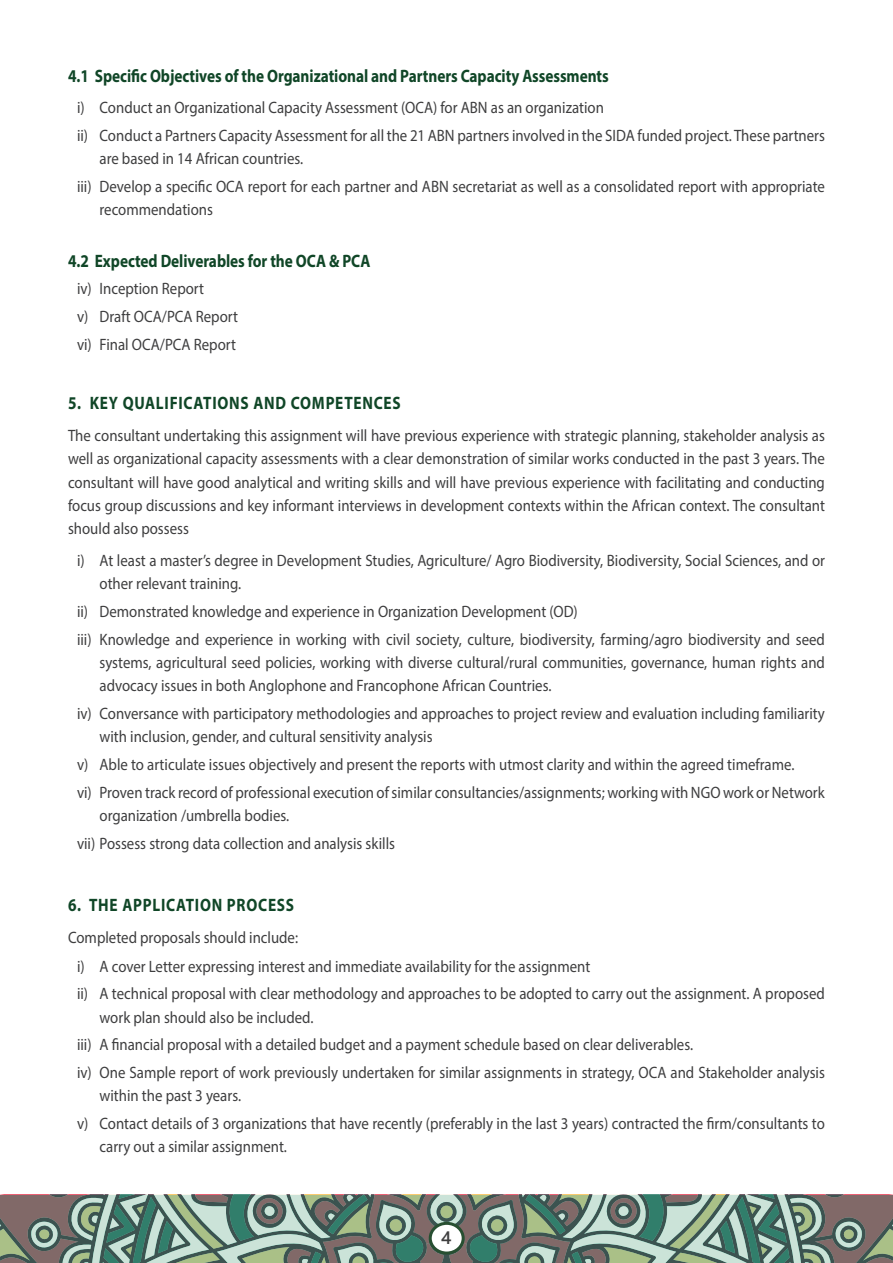
<style>
.page{position:relative;width:893px;height:1263px;background:#fff}
.page>*{position:absolute;margin:0;border:0;box-sizing:border-box;transform-origin:0 0}
.Heading_1{font:700 18px "Myriad Pro";letter-spacing:-.005em;color:#104627;scale:.85 1}
.Heading_1-2{font:700 18px "Myriad Pro";letter-spacing:.05em;color:#104627;scale:.85 1}
.t1{font:600 18px "Segoe UI";color:#3e3e3f}
.List_Paragraph{font:16.5px/23.4px "Myriad Pro";color:#3e3e3f;scale:.9 1}
.Body_Text{font:16.5px/23.2px "Myriad Pro";color:#3e3e3f;text-align:justify;scale:.9 1}
</style>
<div class="page">
<svg style="left:0;top:1195px;width:893px;height:68px;background:#7a8e82"></svg>
<div style="left:430px;top:1223px;width:33px;height:30px;background:#fff;border-radius:50%"></div>
<div style="left:429px;top:1222px;width:36px;height:32px;border:3px solid #274f31;border-radius:50%"></div>
<p class="Heading_1" style="left:68px;top:64px;width:638px">4.1 Specific Objectives of the Organizational and Partners Capacity Assessments</p>
<p class="List_Paragraph" style="left:77px;top:96px;width:587px">i) Conduct an Organizational Capacity Assessment (OCA) for ABN as an organization</p>
<p class="List_Paragraph" style="left:100px;top:124px;width:808px;text-indent:-22px">ii) Conduct a Partners Capacity Assessment for all the 21 ABN partners involved in the SIDA funded project. These partners are based in 14 African countries.</p>
<p class="List_Paragraph" style="left:100px;top:175px;width:808px;text-indent:-22px">iii) Develop a specific OCA report for each partner and ABN secretariat as well as a consolidated report with appropriate recommendations</p>
<p class="Heading_1" style="left:68px;top:249px;width:357px">4.2 Expected Deliverables for the OCA &amp; PCA</p>
<p class="List_Paragraph" style="left:77px;top:277px;width:143px">iv) Inception Report</p>
<p class="List_Paragraph" style="left:77px;top:305px;width:180px">v) Draft OCA/PCA Report</p>
<p class="List_Paragraph" style="left:77px;top:332px;width:178px">vi) Final OCA/PCA Report</p>
<p class="Heading_1-2" style="left:68px;top:391px;width:393px">5. KEY QUALIFICATIONS AND COMPETENCES</p>
<p class="Body_Text" style="left:68px;top:424px;width:843px">The consultant undertaking this assignment will have previous experience with strategic planning, stakeholder analysis as well as organizational capacity assessments with a clear demonstration of similar works conducted in the past 3 years. The consultant will have good analytical and writing skills and will have previous experience with facilitating and conducting focus group discussions and key informant interviews in development contexts within the African context. The consultant should also possess</p>
<p class="List_Paragraph" style="left:100px;top:548px;width:808px;text-indent:-22px">i) At least a master’s degree in Development Studies, Agriculture/ Agro Biodiversity, Biodiversity, Social Sciences, and or other relevant training.</p>
<p class="List_Paragraph" style="left:77px;top:599px;width:558px">ii) Demonstrated knowledge and experience in Organization Development (OD)</p>
<p class="List_Paragraph" style="left:100px;top:627px;width:808px;text-align:justify;text-indent:-22px">iii) Knowledge and experience in working with civil society, culture, biodiversity, farming/agro biodiversity and seed systems, agricultural seed policies, working with diverse cultural/rural communities, governance, human rights and advocacy issues in both Anglophone and Francophone African Countries.</p>
<p class="List_Paragraph" style="left:100px;top:701px;width:807px;text-indent:-22px">iv) Conversance with participatory methodologies and approaches to project review and evaluation including familiarity with inclusion, gender, and cultural sensitivity analysis</p>
<p class="List_Paragraph" style="left:77px;top:752px;width:799px">v) Able to articulate issues objectively and present the reports with utmost clarity and within the agreed timeframe.</p>
<p class="List_Paragraph" style="left:100px;top:780px;width:807px;text-indent:-22px">vi) Proven track record of professional execution of similar consultancies/assignments; working with NGO work or Network organization /umbrella bodies.</p>
<p class="List_Paragraph" style="left:77px;top:831px;width:355px">vii) Possess strong data collection and analysis skills</p>
<p class="Heading_1-2" style="left:68px;top:893px;width:268px">6. THE APPLICATION PROCESS</p>
<p class="Body_Text" style="left:68px;top:925px;width:257px">Completed proposals should include:</p>
<p class="List_Paragraph" style="left:77px;top:954px;width:572px">i) A cover Letter expressing interest and immediate availability for the assignment</p>
<p class="List_Paragraph" style="left:100px;top:982px;width:807px;text-indent:-22px">ii) A technical proposal with clear methodology and approaches to be adopted to carry out the assignment. A proposed work plan should also be included.</p>
<p class="List_Paragraph" style="left:77px;top:1033px;width:686px">iii) A financial proposal with a detailed budget and a payment schedule based on clear deliverables.</p>
<p class="List_Paragraph" style="left:100px;top:1060px;width:807px;text-indent:-22px">iv) One Sample report of work previously undertaken for similar assignments in strategy, OCA and Stakeholder analysis within the past 3 years.</p>
<p class="List_Paragraph" style="left:100px;top:1111px;width:807px;text-indent:-22px">v) Contact details of 3 organizations that have recently (preferably in the last 3 years) contracted the firm/consultants to carry out a similar assignment.</p>
<p class="t1" style="left:441px;top:1221px;width:12px">4</p>
</div>
